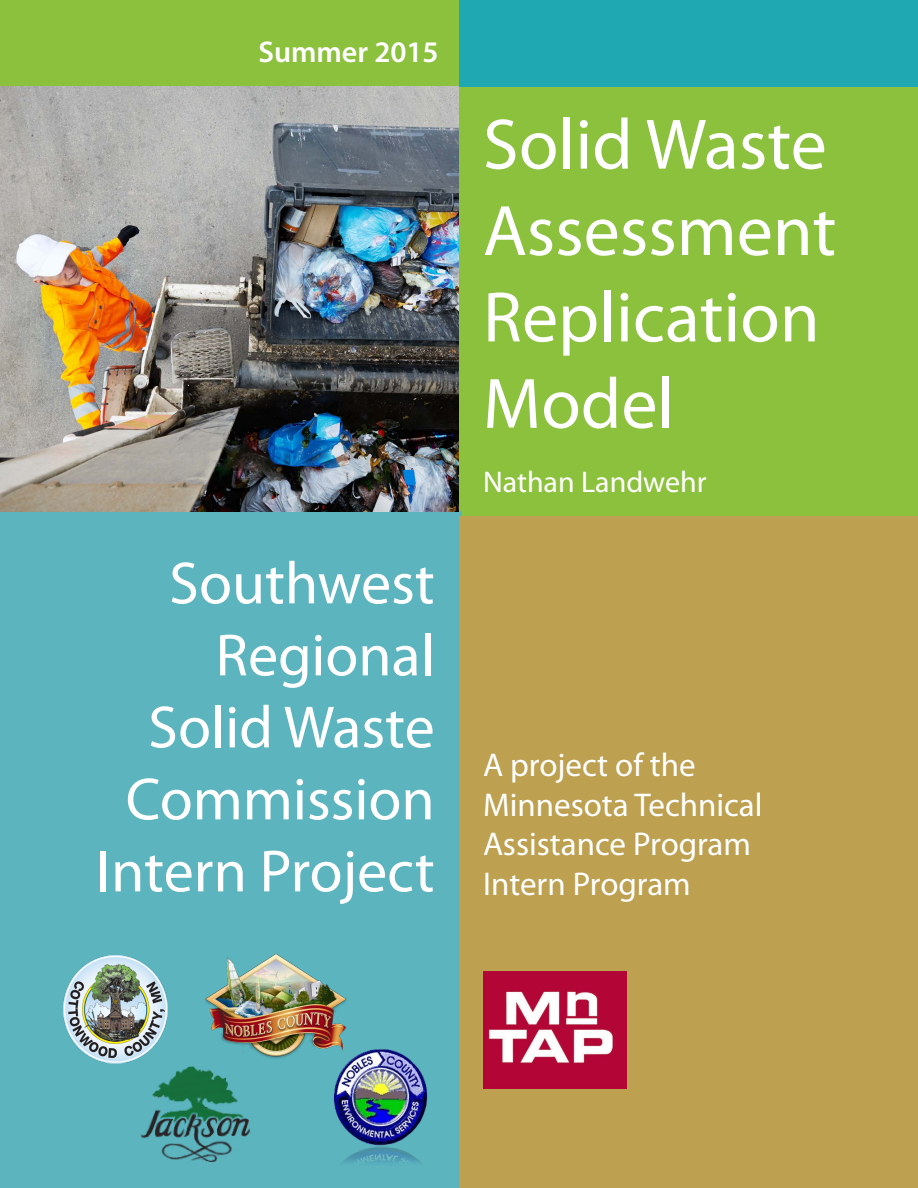
<style>
.page{position:relative;width:918px;height:1188px;background:#fff}
.page>*{position:absolute;margin:0;border:0;box-sizing:border-box;transform-origin:0 0}
.t1{font:72px/86.4px "Myriad Pro";color:#fff}
.t2{font:60px/72px "Myriad Pro";color:#fff;text-align:right}
.t3{font:33px/39.6px "Myriad Pro";color:#fff}
.t4{font:30px "Myriad Pro";color:#fff}
.t5{font:600 30px "Myriad Pro";color:#fff}
</style>
<div class="page">
<div style="left:0;top:0;width:459px;height:122px;background:#8cc13e"></div>
<div style="left:459px;top:87px;width:459px;height:458px;background:#8cc13e"></div>
<div style="left:0;top:512px;width:462px;height:676px;background:#5bb4be"></div>
<div style="left:459px;top:517px;width:459px;height:671px;background:#bda050"></div>
<div style="left:459px;top:0;width:459px;height:87px;background:#1fa7b2"></div>
<img style="left:0;top:87px;width:459px;height:425px">
<img style="left:483px;top:972px;width:143px;height:117px">
<img style="left:140px;top:1066px;width:111px;height:95px">
<img style="left:334px;top:1049px;width:94px;height:113px">
<img style="left:205px;top:953px;width:141px;height:116px">
<img style="left:63px;top:955px;width:105px;height:109px">
<p class="t5" style="left:258px;top:32px;width:182px">Summer 2015</p>
<p class="t2" style="left:96px;top:546px;width:340px">Southwest<br>Regional<br>Solid Waste<br>Commission<br>Intern Project</p>
<p class="t1" style="left:483px;top:100px;width:355px">Solid Waste<br>Assessment<br>Replication<br>Model</p>
<p class="t4" style="left:483px;top:464px;width:225px">Nathan Landwehr</p>
<p class="t3" style="left:483px;top:745px;width:281px">A project of the<br>Minnesota Technical<br>Assistance Program<br>Intern Program</p>
</div>
